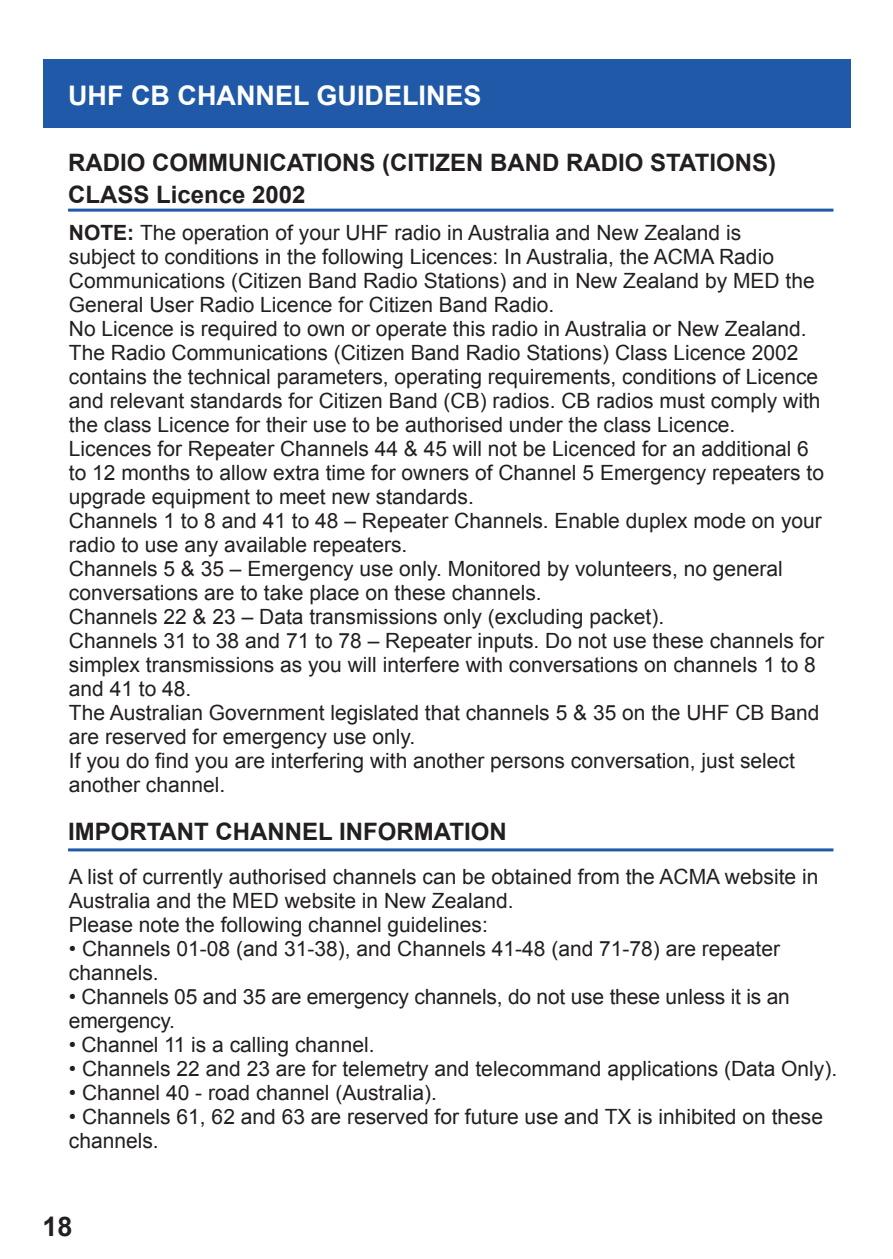
<style>
.page{position:relative;width:893px;height:1259px;background:#fff}
.page>*{position:absolute;margin:0;border:0;box-sizing:border-box;transform-origin:0 0}
.t1{font:700 27px "Arial";color:#fff}
.t2{font:700 27px "Arial";color:#231f20}
.t3{font:700 24px/32.4px "Arial";color:#231f20}
.t4{font:21px/24px "Arial";color:#231f20}
.s1{font-weight:700}
</style>
<div class="page">
<div style="left:43px;top:60px;width:807px;height:68px;background:#2059a8"></div>
<hr style="left:68px;top:209px;width:765px;height:3px;background:#2059a8">
<hr style="left:68px;top:848px;width:765px;height:3px;background:#2059a8">
<p class="t1" style="left:68px;top:77px;width:415px">UHF CB CHANNEL GUIDELINES</p>
<p class="t3" style="left:68px;top:147px;width:709px">RADIO COMMUNICATIONS (CITIZEN BAND RADIO STATIONS)<br>CLASS Licence 2002</p>
<p class="t4" style="left:69px;top:221px;width:747px"><span class="s1">NOTE:</span> The operation of your UHF radio in Australia and New Zealand is<br>subject to conditions in the following Licences: In Australia, the ACMA Radio Communications (Citizen Band Radio Stations) and in New Zealand by MED the General User Radio Licence for Citizen Band Radio.</p>
<p class="t4" style="left:69px;top:317px;width:753px">No Licence is required to own or operate this radio in Australia or New Zealand.<br>The Radio Communications (Citizen Band Radio Stations) Class Licence 2002 contains the technical parameters, operating requirements, conditions of Licence and relevant standards for Citizen Band (CB) radios. CB radios must comply with the class Licence for their use to be authorised under the class Licence.</p>
<p class="t4" style="left:69px;top:437px;width:757px">Licences for Repeater Channels 44 &amp; 45 will not be Licenced for an additional 6 to 12 months to allow extra time for owners of Channel 5 Emergency repeaters to upgrade equipment to meet new standards.</p>
<p class="t4" style="left:69px;top:509px;width:754px">Channels 1 to 8 and 41 to 48 – Repeater Channels. Enable duplex mode on your radio to use any available repeaters.</p>
<p class="t4" style="left:69px;top:557px;width:715px">Channels 5 &amp; 35 – Emergency use only. Monitored by volunteers, no general conversations are to take place on these channels.</p>
<p class="t4" style="left:69px;top:605px;width:597px">Channels 22 &amp; 23 – Data transmissions only (excluding packet).</p>
<p class="t4" style="left:69px;top:629px;width:757px">Channels 31 to 38 and 71 to 78 – Repeater inputs. Do not use these channels for simplex transmissions as you will interfere with conversations on channels 1 to 8 and 41 to 48.</p>
<p class="t4" style="left:69px;top:701px;width:752px">The Australian Government legislated that channels 5 &amp; 35 on the UHF CB Band are reserved for emergency use only.</p>
<p class="t4" style="left:69px;top:749px;width:728px">If you do find you are interfering with another persons conversation, just select another channel.</p>
<p class="t3" style="left:68px;top:816px;width:440px">IMPORTANT CHANNEL INFORMATION</p>
<p class="t4" style="left:69px;top:865px;width:751px">A list of currently authorised channels can be obtained from the ACMA website in<br>Australia and the MED website in New Zealand.</p>
<p class="t4" style="left:69px;top:913px;width:421px">Please note the following channel guidelines:</p>
<p class="t4" style="left:69px;top:937px;width:713px">• Channels 01-08 (and 31-38), and Channels 41-48 (and 71-78) are repeater channels.</p>
<p class="t4" style="left:69px;top:985px;width:722px">• Channels 05 and 35 are emergency channels, do not use these unless it is an emergency.</p>
<p class="t4" style="left:69px;top:1033px;width:307px">• Channel 11 is a calling channel.</p>
<p class="t4" style="left:69px;top:1057px;width:770px">• Channels 22 and 23 are for telemetry and telecommand applications (Data Only).</p>
<p class="t4" style="left:69px;top:1081px;width:370px">• Channel 40 - road channel (Australia).</p>
<p class="t4" style="left:69px;top:1105px;width:756px">• Channels 61, 62 and 63 are reserved for future use and TX is inhibited on these channels.</p>
<p class="t2" style="left:43px;top:1208px;width:32px">18</p>
</div>
